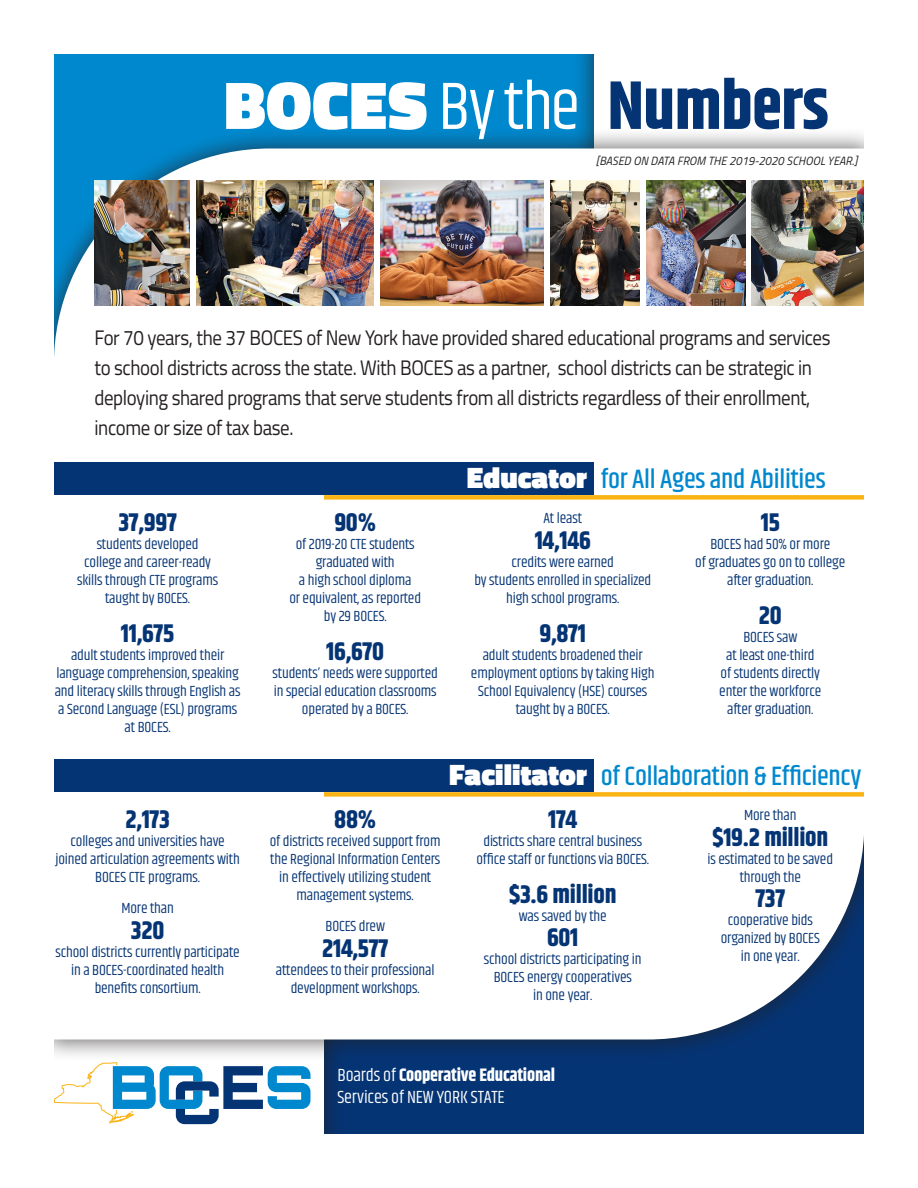
<style>
.page{position:relative;width:918px;height:1188px;background:#fff}
.page>*{position:absolute;margin:0;border:0;box-sizing:border-box;transform-origin:0 0}
.t1{font:700 68.55px "Khand";letter-spacing:-.01em;color:#053474}
.heading1{font:900 30px "Titillium Web";color:#fff}
.heading2{font:500 27px "Khand";letter-spacing:-.01em;color:#0088ce}
.feature_stat_number{font:700 25.5px "Khand";letter-spacing:-.01em;color:#053474}
.intro_txt{font:21px/30px "Titillium Web";letter-spacing:-.02em;color:#231f20;scale:.9 1}
.t2{font:18px/21.6px "Khand";letter-spacing:-.01em;color:#fff}
.feature_stat_text{font:15px/18px "Khand";letter-spacing:-.01em;color:#053474;text-align:center}
.t3{font:italic 12px "Titillium Web";letter-spacing:.01em;color:#231f20;scale:.95 1}
.s1{font-family:"Titillium Web";font-weight:900;color:#fff}
.s2{font-weight:400;color:#fff}
.s3{font-weight:700}
</style>
<div class="page">
<div style="left:54px;top:54px;width:810px;height:400px;background:#0088ce"></div>
<div style="left:54px;top:734px;width:810px;height:400px;background:#053474"></div>
<div style="left:572px;top:54px;width:292px;height:232px;background:#231f20;opacity:.6"></div>
<div style="left:594px;top:54px;width:270px;height:210px;background:#fff"></div>
<div style="left:54px;top:933px;width:292px;height:201px;background:#231f20;opacity:.6"></div>
<div style="left:54px;top:955px;width:270px;height:179px;background:#fff"></div>
<div style="left:54px;top:126px;width:810px;height:936px;background:#231f20;opacity:.6"></div>
<div style="left:54px;top:148px;width:810px;height:892px;background:#fff"></div>
<svg style="left:54px;top:1062px;width:256px;height:62px"></svg>
<div style="left:54px;top:463px;width:540px;height:32px;background:#053474"></div>
<div style="left:324px;top:495px;width:540px;height:5px;background:#fbb416"></div>
<div style="left:54px;top:760px;width:540px;height:32px;background:#053474"></div>
<div style="left:324px;top:792px;width:540px;height:5px;background:#fbb416"></div>
<img style="left:94px;top:180px;width:96px;height:125px">
<img style="left:196px;top:180px;width:178px;height:125px">
<img style="left:381px;top:180px;width:162px;height:125px">
<img style="left:550px;top:180px;width:90px;height:125px">
<img style="left:646px;top:180px;width:99px;height:125px">
<img style="left:752px;top:180px;width:112px;height:125px">
<h1 class="t1" style="left:224px;top:57px;width:606px"><span class="s1">BOCES</span> <span class="s2">By the</span> Numbers</h1>
<p class="t3" style="left:596px;top:152px;width:276px">[BASED ON DATA FROM THE 2019-2020 SCHOOL YEAR.]</p>
<p class="intro_txt" style="left:94px;top:322px;width:819px">For 70 years, the 37 BOCES of New York have provided shared educational programs and services to school districts across the state. With BOCES as a partner, school districts can be strategic in deploying shared programs that serve students from all districts regardless of their enrollment, income or size of tax base.</p>
<p class="feature_stat_number" style="left:118px;top:504px;width:60px">37,997</p>
<p class="feature_stat_text" style="left:77px;top:536px;width:143px">students developed college and career-ready skills through CTE programs taught by BOCES.</p>
<p class="feature_stat_number" style="left:121px;top:615px;width:55px">11,675</p>
<p class="feature_stat_text" style="left:55px;top:647px;width:187px">adult students improved their language comprehension, speaking and literacy skills through English as a Second Language (ESL) programs at BOCES.</p>
<p class="feature_stat_number" style="left:125px;top:801px;width:46px">2,173</p>
<p class="feature_stat_text" style="left:55px;top:833px;width:186px">colleges and universities have joined articulation agreements with<br>BOCES CTE programs.</p>
<p class="feature_stat_text" style="left:121px;top:900px;width:54px">More than</p>
<p class="feature_stat_number" style="left:131px;top:912px;width:35px">320</p>
<p class="feature_stat_text" style="left:55px;top:944px;width:186px">school districts currently participate in a BOCES-coordinated health benefits consortium.</p>
<p class="feature_stat_number" style="left:334px;top:504px;width:43px">90%</p>
<p class="feature_stat_text" style="left:289px;top:536px;width:133px">of 2019-20 CTE students graduated with<br>a high school diploma<br>or equivalent, as reported by 29 BOCES.</p>
<p class="feature_stat_number" style="left:326px;top:633px;width:59px">16,670</p>
<p class="feature_stat_text" style="left:273px;top:665px;width:167px">students’ needs were supported in special education classrooms operated by a BOCES.</p>
<p class="heading1" style="left:467px;top:456px;width:122px">Educator</p>
<p class="heading2" style="left:601px;top:463px;width:226px">for All Ages and Abilities</p>
<p class="feature_stat_text" style="left:544px;top:510px;width:40px">At least</p>
<p class="feature_stat_number" style="left:535px;top:522px;width:58px">14,146</p>
<p class="feature_stat_text" style="left:474px;top:554px;width:178px">credits were earned<br>by students enrolled in specialized high school programs.</p>
<p class="feature_stat_number" style="left:540px;top:615px;width:48px">9,871</p>
<p class="feature_stat_text" style="left:471px;top:647px;width:185px">adult students broadened their employment options by taking High<br>School Equivalency (HSE) courses taught by a BOCES.</p>
<p class="feature_stat_number" style="left:761px;top:504px;width:21px">15</p>
<p class="feature_stat_text" style="left:695px;top:536px;width:152px">BOCES had 50% or more<br>of graduates go on to college after graduation.</p>
<p class="feature_stat_number" style="left:759px;top:597px;width:24px">20</p>
<p class="feature_stat_text" style="left:743px;top:629px;width:55px">BOCES saw</p>
<p class="feature_stat_text" style="left:719px;top:647px;width:104px">at least one-third of students directly enter the workforce after graduation.</p>
<p class="feature_stat_number" style="left:334px;top:801px;width:44px">88%</p>
<p class="feature_stat_text" style="left:270px;top:833px;width:172px">of districts received support from the Regional Information Centers in effectively utilizing student management systems.</p>
<p class="feature_stat_text" style="left:325px;top:918px;width:61px">BOCES drew</p>
<p class="feature_stat_number" style="left:322px;top:930px;width:68px">214,577</p>
<p class="feature_stat_text" style="left:276px;top:962px;width:160px">attendees to their professional development workshops.</p>
<p class="heading1" style="left:449px;top:753px;width:139px">Facilitator</p>
<p class="heading2" style="left:601px;top:760px;width:262px">of Collaboration &amp; Efficiency</p>
<p class="feature_stat_number" style="left:548px;top:801px;width:31px">174</p>
<p class="feature_stat_text" style="left:476px;top:833px;width:174px">districts share central business office staff or functions via BOCES.</p>
<p class="feature_stat_number" style="left:509px;top:876px;width:109px">$3.6 million</p>
<p class="feature_stat_text" style="left:519px;top:908px;width:90px">was saved by the</p>
<p class="feature_stat_number" style="left:547px;top:920px;width:33px">601</p>
<p class="feature_stat_text" style="left:484px;top:951px;width:159px">school districts participating in<br>BOCES energy cooperatives<br>in one year.</p>
<p class="feature_stat_text" style="left:744px;top:807px;width:54px">More than</p>
<p class="feature_stat_number" style="left:712px;top:819px;width:117px">$19.2 million</p>
<p class="feature_stat_text" style="left:708px;top:851px;width:127px">is estimated to be saved through the</p>
<p class="feature_stat_number" style="left:755px;top:880px;width:31px">737</p>
<p class="feature_stat_text" style="left:721px;top:912px;width:101px">cooperative bids organized by BOCES in one year.</p>
<p class="t2" style="left:338px;top:1065px;width:219px">Boards of <span class="s3">Cooperative Educational<br></span>Services of NEW YORK STATE</p>
</div>
